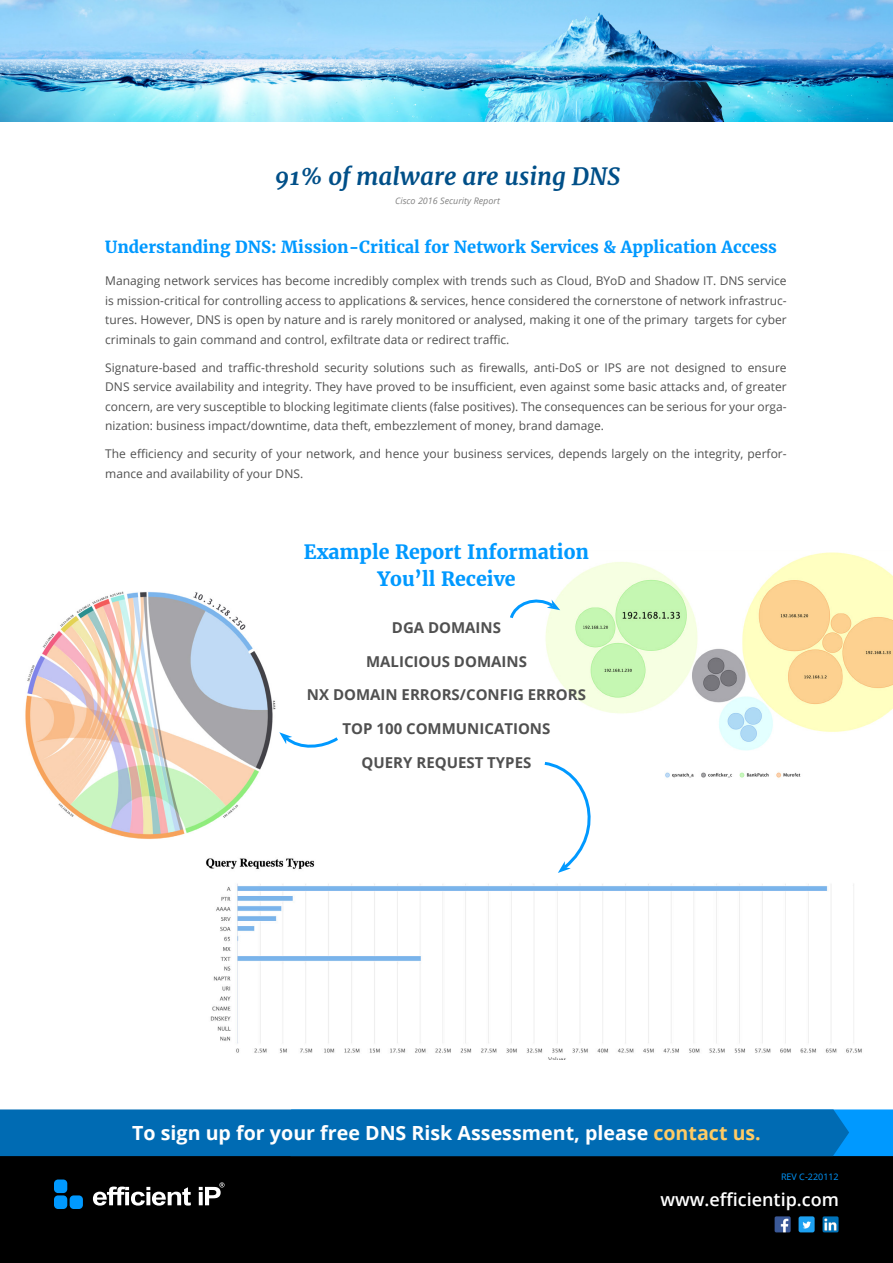
<style>
.page{position:relative;width:893px;height:1263px;background:#fff}
.page>*{position:absolute;margin:0;border:0;box-sizing:border-box;transform-origin:0 0}
.t1{font:italic 700 24px "Merriweather";color:#004f88}
.t2{font:700 19.5px "Open Sans";color:#fff}
.Blue_subtitle{font:700 19.5px/27px "Merriweather";color:#09f;text-align:center}
.t3{font:600 18px "Open Sans";color:#fff}
.Blue_subtitle-2{font:700 16.5px "Merriweather";color:#09f}
.Core_text{font:700 15px "Open Sans";color:#505050}
.Core_text-2{font:12px/19.5px "Open Sans";color:#505050;text-align:justify}
.t4{font:italic 9px "Open Sans";color:#828282}
.rev_number{font:9px "Open Sans";color:#09f}
.s1{color:#ffcb64}
</style>
<div class="page">
<div style="left:0;top:1154px;width:893px;height:109px;background:#000"></div>
<div style="left:54px;top:1195px;width:13px;height:14px;background:#09f;border-radius:4px"></div>
<div style="left:54px;top:1179px;width:13px;height:14px;background:#09f;border-radius:4px"></div>
<div style="left:70px;top:1195px;width:13px;height:14px;background:#09f;border-radius:4px"></div>
<svg style="left:93px;top:1186px;width:98px;height:19px"></svg>
<svg style="left:199px;top:1182px;width:26px;height:23px"></svg>
<svg style="left:0;top:1109px;width:893px;height:47px;background:#016eb8"></svg>
<img style="left:0;top:0;width:893px;height:121px">
<img style="left:545px;top:552px;width:348px;height:226px">
<img style="left:206px;top:858px;width:656px;height:201px">
<img style="left:25px;top:591px;width:251px;height:248px">
<img style="left:775px;top:1216px;width:16px;height:16px">
<img style="left:799px;top:1216px;width:16px;height:16px">
<img style="left:822px;top:1216px;width:17px;height:16px">
<svg style="left:510px;top:595px;width:50px;height:26px"></svg>
<svg style="left:279px;top:732px;width:59px;height:16px"></svg>
<svg style="left:541px;top:760px;width:67px;height:113px"></svg>
<p class="t1" style="left:275px;top:160px;width:347px">91% of malware are using DNS</p>
<p class="t4" style="left:395px;top:194px;width:106px">Cisco 2016 Security Report</p>
<p class="Blue_subtitle-2" style="left:105px;top:236px;width:673px">Understanding DNS: Mission-Critical for Network Services &amp; Application Access</p>
<p class="Core_text-2" style="left:105px;top:271px;width:683px">Managing network services has become incredibly complex with trends such as Cloud, BYoD and Shadow IT. DNS service is mission-critical for controlling access to applications &amp; services, hence considered the cornerstone of network infrastruc&shy;tures. However, DNS is open by nature and is rarely monitored or analysed, making it one of the primary targets for cyber criminals to gain command and control, exfiltrate data or redirect traffic.</p>
<p class="Core_text-2" style="left:105px;top:357px;width:683px">Signature-based and traffic-threshold security solutions such as firewalls, anti-DoS or IPS are not designed to ensure DNS service availability and integrity. They have proved to be insufficient, even against some basic attacks and, of greater concern, are very susceptible to blocking legitimate clients (false positives). The consequences can be serious for your orga&shy;nization: business impact/downtime, data theft, embezzlement of money, brand damage.</p>
<p class="Core_text-2" style="left:105px;top:444px;width:683px">The efficiency and security of your network, and hence your business services, depends largely on the integrity, perfor&shy;mance and availability of your DNS.</p>
<p class="Blue_subtitle" style="left:304px;top:538px;width:287px">Example Report Information<br>You’ll Receive</p>
<p class="Core_text" style="left:392px;top:617px;width:111px">DGA DOMAINS</p>
<p class="Core_text" style="left:366px;top:650px;width:162px">MALICIOUS DOMAINS</p>
<p class="Core_text" style="left:307px;top:684px;width:281px">NX DOMAIN ERRORS/CONFIG ERRORS</p>
<p class="Core_text" style="left:343px;top:718px;width:209px">TOP 100 COMMUNICATIONS</p>
<p class="Core_text" style="left:362px;top:752px;width:171px">QUERY REQUEST TYPES</p>
<p class="t2" style="left:132px;top:1119px;width:630px">To sign up for your free DNS Risk Assessment, please <span class="s1">contact us.</span></p>
<p class="rev_number" style="left:781px;top:1171px;width:59px">REV C-220112</p>
<h3 class="t3" style="left:660px;top:1187px;width:180px">www.efficientip.com</h3>
</div>
